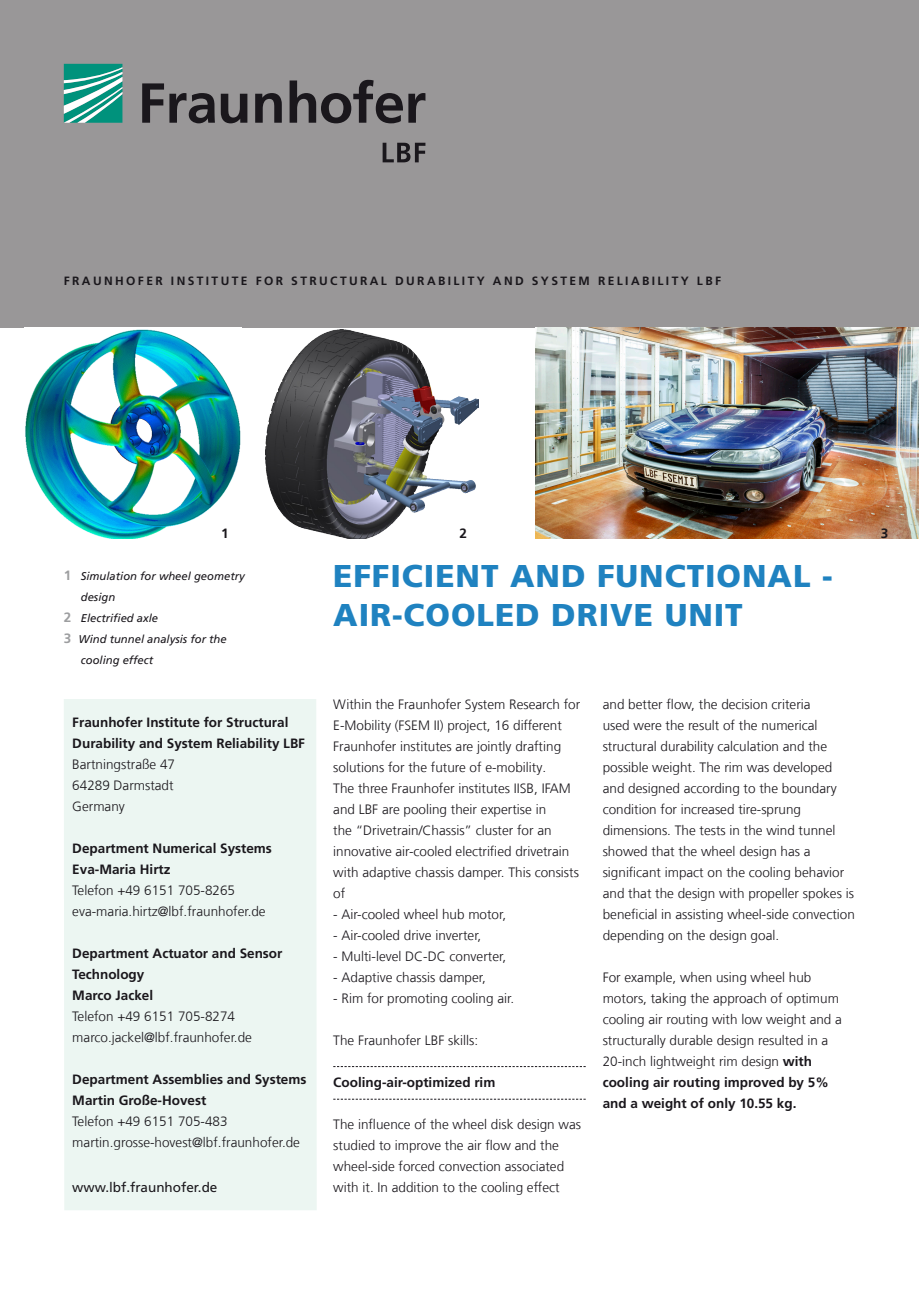
<style>
.page{position:relative;width:919px;height:1289px;background:#fff}
.page>*{position:absolute;margin:0;border:0;box-sizing:border-box;transform-origin:0 0}
._00_Titel{font:900 31.5px/39px "Frutiger LT Com";letter-spacing:.03em;color:#1f82c0}
._06_Fließtext{font:300 13.5px/21px "Frutiger LT Com";color:#1a171c}
._06_Fließtext-2{font:700 13.5px/21px "Frutiger LT Com";color:#1a171c}
._07_Zwischenüberschr{font:700 13.5px/21px "Frutiger LT Com";color:#1a171c}
._06_Fließtext-3{font:13.5px "Frutiger LT Com";color:#1a171c}
._10_Institutsname{font:700 12px "Frutiger LT Com";letter-spacing:.2em;color:#1a171c}
._05_Marginalie_Bildu{font:italic 11.25px/21px "Frutiger LT Com";color:#1a171c}
.s1{font-weight:700;font-style:normal;font-size:13.5px;color:#9d9ea0}
.s2{font-weight:700}
.s3{font-weight:300}
</style>
<div class="page">
<div style="left:0;top:0;width:918px;height:328px;background:#999798"></div>
<svg style="left:64px;top:64px;width:58px;height:59px;background:#4aafa0"></svg>
<svg style="left:142px;top:80px;width:283px;height:43px"></svg>
<svg style="left:382px;top:143px;width:43px;height:19px"></svg>
<svg style="left:333px;top:1066px;width:252px;height:1px"></svg>
<svg style="left:333px;top:1098px;width:252px;height:1px"></svg>
<div style="left:64px;top:699px;width:253px;height:511px;background:#ecf6f2"></div>
<img style="left:535px;top:328px;width:383px;height:210px">
<img style="left:25px;top:329px;width:216px;height:209px">
<img style="left:266px;top:329px;width:212px;height:209px">
<p class="_10_Institutsname" style="left:64px;top:273px;width:658px">FRAUNHOFER INSTITUTE FOR STRUCTURAL DURABILITY AND SYSTEM RELIABILITY LBF</p>
<p class="_06_Fließtext-2" style="left:221px;top:522px;width:9px">1</p>
<p class="_06_Fließtext-2" style="left:459px;top:522px;width:9px">2</p>
<p class="_06_Fließtext-2" style="left:880px;top:522px;width:9px">3</p>
<p class="_05_Marginalie_Bildu" style="left:81px;top:565px;width:165px;text-indent:-17px"><span class="s1">1</span> Simulation for wheel geometry design</p>
<p class="_05_Marginalie_Bildu" style="left:64px;top:607px;width:96px"><span class="s1">2</span> Electrified axle</p>
<p class="_05_Marginalie_Bildu" style="left:64px;top:628px;width:164px"><span class="s1">3</span> Wind tunnel analysis for the</p>
<p class="_05_Marginalie_Bildu" style="left:81px;top:649px;width:74px">cooling effect</p>
<p class="_00_Titel" style="left:333px;top:556px;width:500px">EFFICIENT AND FUNCTIONAL -<br>AIR-COOLED DRIVE UNIT</p>
<p class="_07_Zwischenüberschr" style="left:72px;top:712px;width:234px">Fraunhofer Institute for Structural<br>Durability and System Reliability LBF</p>
<p class="_06_Fließtext" style="left:72px;top:754px;width:104px">Bartningstraße 47</p>
<p class="_06_Fließtext" style="left:72px;top:775px;width:103px">64289 Darmstadt</p>
<p class="_06_Fließtext" style="left:72px;top:796px;width:54px">Germany</p>
<p class="_06_Fließtext-2" style="left:72px;top:838px;width:201px">Department Numerical Systems</p>
<p class="_06_Fließtext" style="left:72px;top:859px;width:164px"><span class="s2">Eva-Maria Hirtz<br></span>Telefon +49 6151 705-8265</p>
<p class="_06_Fließtext" style="left:72px;top:901px;width:195px">eva-maria.hirtz@lbf.fraunhofer.de</p>
<p class="_06_Fließtext-2" style="left:72px;top:943px;width:212px">Department Actuator and Sensor<br>Technology</p>
<p class="_06_Fließtext-2" style="left:72px;top:985px;width:82px">Marco Jackel</p>
<p class="_06_Fließtext" style="left:72px;top:1006px;width:164px">Telefon +49 6151 705-8274</p>
<p class="_06_Fließtext" style="left:72px;top:1027px;width:181px">marco.jackel@lbf.fraunhofer.de</p>
<p class="_06_Fließtext-2" style="left:72px;top:1069px;width:236px">Department Assemblies and Systems</p>
<p class="_06_Fließtext-2" style="left:72px;top:1090px;width:136px">Martin Große-Hovest</p>
<p class="_06_Fließtext" style="left:72px;top:1111px;width:157px">Telefon +49 6151 705-483</p>
<p class="_06_Fließtext" style="left:72px;top:1132px;width:229px">martin.grosse-hovest@lbf.fraunhofer.de</p>
<p class="_06_Fließtext-3" style="left:72px;top:1179px;width:147px">www.lbf.fraunhofer.de</p>
<p class="_06_Fließtext" style="left:333px;top:694px;width:248px">Within the Fraunhofer System Research for E-Mobility (FSEM II) project, 16 different Fraunhofer institutes are jointly drafting solutions for the future of e-mobility.<br>The three Fraunhofer institutes IISB, IFAM and LBF are pooling their expertise in<br>the “Drivetrain/Chassis” cluster for an innovative air-cooled electrified drivetrain with adaptive chassis damper. This consists of</p>
<p class="_06_Fließtext" style="left:333px;top:904px;width:174px">- Air-cooled wheel hub motor,</p>
<p class="_06_Fließtext" style="left:333px;top:925px;width:149px">- Air-cooled drive inverter,</p>
<p class="_06_Fließtext" style="left:333px;top:946px;width:174px">- Multi-level DC-DC converter,</p>
<p class="_06_Fließtext" style="left:333px;top:967px;width:154px">- Adaptive chassis damper,</p>
<p class="_06_Fließtext" style="left:333px;top:988px;width:182px">- Rim for promoting cooling air.</p>
<p class="_06_Fließtext" style="left:333px;top:1030px;width:146px">The Fraunhofer LBF skills:</p>
<p class="_06_Fließtext-2" style="left:333px;top:1072px;width:164px">Cooling-air-optimized rim</p>
<p class="_06_Fließtext" style="left:333px;top:1114px;width:249px">The influence of the wheel disk design was studied to improve the air flow and the wheel-side forced convection associated with it. In addition to the cooling effect</p>
<p class="_06_Fließtext" style="left:602px;top:694px;width:254px">and better flow, the decision criteria<br>used were the result of the numerical structural durability calculation and the possible weight. The rim was developed and designed according to the boundary condition for increased tire-sprung dimensions. The tests in the wind tunnel showed that the wheel design has a significant impact on the cooling behavior and that the design with propeller spokes is beneficial in assisting wheel-side convection depending on the design goal.</p>
<p class="_06_Fließtext" style="left:602px;top:967px;width:241px">For example, when using wheel hub motors, taking the approach of optimum cooling air routing with low weight and a structurally durable design resulted in a</p>
<p class="_06_Fließtext-2" style="left:602px;top:1051px;width:228px"><span class="s3">20-inch lightweight rim design</span> with cooling air routing improved by 5% and a weight of only 10.55 kg.</p>
</div>
